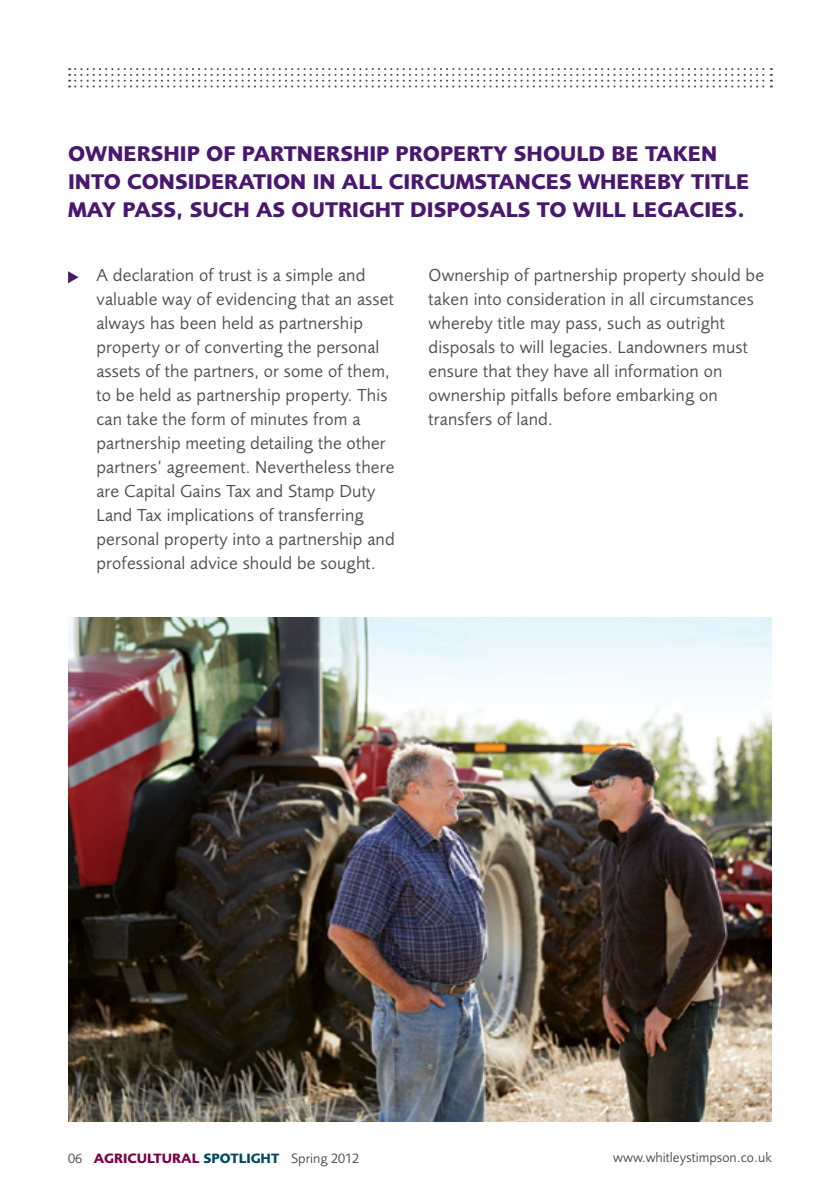
<style>
.page{position:relative;width:840px;height:1191px;background:#fff}
.page>*{position:absolute;margin:0;border:0;box-sizing:border-box;transform-origin:0 0}
.t1{font:700 22px/28px "Foundry Sans";color:#49176d}
.t2{font:18px/24px "Foundry Sans";letter-spacing:.01em;color:#4d4d4f}
.t3{font:14px "Foundry Sans";color:#4d4d4f}
.t4{font:14px "Foundry Sans";color:#4d4d4f}
.s1{font-weight:700;color:#7c0040}
.s2{font-weight:700;color:#004a64}
</style>
<div class="page">
<img style="left:68px;top:617px;width:703px;height:504px">
<svg style="left:69px;top:68px;width:702px;height:19px"></svg>
<svg style="left:68px;top:271px;width:11px;height:12px"></svg>
<p class="t1" style="left:68px;top:139px;width:682px">OWNERSHIP OF PARTNERSHIP PROPERTY SHOULD BE TAKEN<br>INTO CONSIDERATION IN ALL CIRCUMSTANCES WHEREBY TITLE<br>MAY PASS, SUCH AS OUTRIGHT DISPOSALS TO WILL LEGACIES.</p>
<p class="t2" style="left:96px;top:263px;width:299px">A declaration of trust is a simple and valuable way of evidencing that an asset always has been held as partnership property or of converting the personal assets of the partners, or some of them, to be held as partnership property. This can take the form of minutes from a partnership meeting detailing the other partners’ agreement. Nevertheless there are Capital Gains Tax and Stamp Duty Land Tax implications of transferring personal property into a partnership and professional advice should be sought.</p>
<p class="t2" style="left:428px;top:263px;width:337px">Ownership of partnership property should be taken into consideration in all circumstances whereby title may pass, such as outright disposals to will legacies. Landowners must ensure that they have all information on ownership pitfalls before embarking on transfers of land.</p>
<p class="t3" style="left:68px;top:1149px;width:292px">06 <span class="s1">AGRICULTURAL</span> <span class="s2">SPOTLIGHT</span> Spring 2012</p>
<p class="t4" style="left:613px;top:1149px;width:160px">www.whitleystimpson.co.uk</p>
</div>
